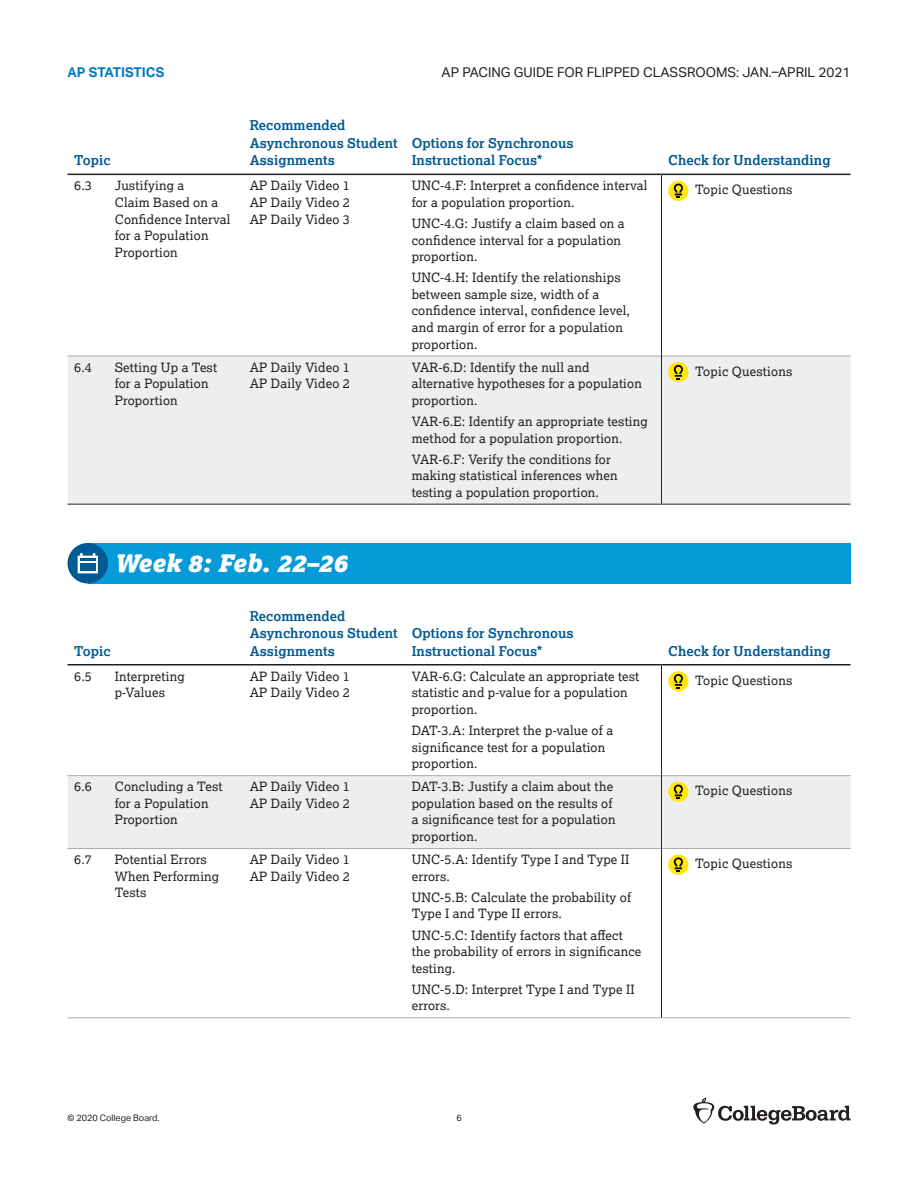
<style>
.page{position:relative;width:918px;height:1188px;background:#fff}
.page>*{position:absolute;margin:0;border:0;box-sizing:border-box;transform-origin:0 0}
.t1{font:italic 900 24px "Lexia";color:#fff}
.t2{font:700 13.5px/17.5px "Lexia";letter-spacing:.005em;color:#005a93}
.t3{font:13.5px "Aktiv Grotesk";color:#231f20}
.t4{font:700 13.5px "Aktiv Grotesk";color:#007bc3}
.t5{font:12.75px/16.6px "Lexia";letter-spacing:.015em;color:#231f20}
.t6{font:9px "Aktiv Grotesk";color:#231f20}
</style>
<div class="page">
<svg style="left:693px;top:1098px;width:157px;height:27px"></svg>
<svg style="left:68px;top:173px;width:782px;height:183px"></svg>
<div style="left:68px;top:357px;width:782px;height:146px;background:#eeeeef"></div>
<hr style="left:68px;top:174px;width:40px;height:1px;background:#231f20">
<hr style="left:108px;top:174px;width:135px;height:1px;background:#231f20">
<hr style="left:243px;top:174px;width:162px;height:1px;background:#231f20">
<hr style="left:405px;top:174px;width:257px;height:1px;background:#231f20">
<hr style="left:662px;top:174px;width:188px;height:1px;background:#231f20">
<hr style="left:68px;top:356px;width:40px;height:1px;background:#a8a9ad">
<hr style="left:108px;top:356px;width:135px;height:1px;background:#a8a9ad">
<hr style="left:243px;top:356px;width:162px;height:1px;background:#a8a9ad">
<hr style="left:405px;top:356px;width:256px;height:1px;background:#a8a9ad">
<hr style="left:662px;top:356px;width:188px;height:1px;background:#a8a9ad">
<hr style="left:68px;top:503px;width:40px;height:2px;background:#6c6d70">
<hr style="left:108px;top:503px;width:135px;height:2px;background:#6c6d70">
<hr style="left:243px;top:503px;width:162px;height:2px;background:#6c6d70">
<hr style="left:405px;top:503px;width:257px;height:2px;background:#6c6d70">
<hr style="left:662px;top:503px;width:188px;height:2px;background:#6c6d70">
<hr style="left:661px;top:175px;width:1px;height:181px;background:#231f20">
<hr style="left:661px;top:356px;width:1px;height:147px;background:#231f20">
<div style="left:668px;top:181px;width:20px;height:20px;background:#ffe709;border-radius:50%"></div>
<svg style="left:673px;top:183px;width:10px;height:15px"></svg>
<div style="left:668px;top:362px;width:20px;height:20px;background:#ffe709;border-radius:50%"></div>
<svg style="left:673px;top:364px;width:10px;height:15px"></svg>
<div style="left:88px;top:543px;width:762px;height:41px;background:#069ad9"></div>
<svg style="left:68px;top:543px;width:40px;height:41px"></svg>
<div style="left:80px;top:563px;width:15px;height:8px;background:#005a93"></div>
<div style="left:68px;top:776px;width:782px;height:72px;background:#eeeeef"></div>
<hr style="left:68px;top:664px;width:40px;height:2px;background:#231f20">
<hr style="left:108px;top:664px;width:135px;height:2px;background:#231f20">
<hr style="left:243px;top:664px;width:162px;height:2px;background:#231f20">
<hr style="left:405px;top:664px;width:257px;height:2px;background:#231f20">
<hr style="left:662px;top:664px;width:188px;height:2px;background:#231f20">
<hr style="left:68px;top:775px;width:40px;height:1px;background:#a8a9ad">
<hr style="left:108px;top:775px;width:135px;height:1px;background:#a8a9ad">
<hr style="left:243px;top:775px;width:162px;height:1px;background:#a8a9ad">
<hr style="left:405px;top:775px;width:256px;height:1px;background:#a8a9ad">
<hr style="left:662px;top:775px;width:188px;height:1px;background:#a8a9ad">
<hr style="left:68px;top:848px;width:40px;height:1px;background:#a8a9ad">
<hr style="left:108px;top:848px;width:135px;height:1px;background:#a8a9ad">
<hr style="left:243px;top:848px;width:162px;height:1px;background:#a8a9ad">
<hr style="left:405px;top:848px;width:256px;height:1px;background:#a8a9ad">
<hr style="left:662px;top:848px;width:188px;height:1px;background:#a8a9ad">
<hr style="left:68px;top:1017px;width:40px;height:1px;background:#a8a9ad">
<hr style="left:108px;top:1017px;width:135px;height:1px;background:#a8a9ad">
<hr style="left:243px;top:1017px;width:162px;height:1px;background:#a8a9ad">
<hr style="left:405px;top:1017px;width:257px;height:1px;background:#a8a9ad">
<hr style="left:662px;top:1017px;width:188px;height:1px;background:#a8a9ad">
<hr style="left:661px;top:666px;width:1px;height:110px;background:#231f20">
<hr style="left:661px;top:776px;width:1px;height:73px;background:#231f20">
<hr style="left:661px;top:849px;width:1px;height:168px;background:#231f20">
<div style="left:668px;top:671px;width:20px;height:20px;background:#ffe709;border-radius:50%"></div>
<svg style="left:673px;top:674px;width:10px;height:15px"></svg>
<div style="left:668px;top:782px;width:20px;height:20px;background:#ffe709;border-radius:50%"></div>
<svg style="left:673px;top:784px;width:10px;height:15px"></svg>
<div style="left:668px;top:855px;width:20px;height:20px;background:#ffe709;border-radius:50%"></div>
<svg style="left:673px;top:857px;width:10px;height:15px"></svg>
<p class="t4" style="left:68px;top:65px;width:98px">AP STATISTICS</p>
<p class="t3" style="left:442px;top:65px;width:410px">AP PACING GUIDE FOR FLIPPED CLASSROOMS: JAN.–APRIL 2021</p>
<p class="t2" style="left:74px;top:151px;width:38px">Topic</p>
<p class="t2" style="left:250px;top:116px;width:150px">Recommended<br>Asynchronous Student<br>Assignments</p>
<p class="t2" style="left:412px;top:134px;width:164px">Options for Synchronous<br>Instructional Focus*</p>
<p class="t5" style="left:74px;top:177px;width:19px">6.3</p>
<p class="t5" style="left:115px;top:177px;width:117px">Justifying a<br>Claim Based on a<br>Confidence Interval for a Population<br>Proportion</p>
<p class="t5" style="left:250px;top:177px;width:102px;text-align:justify">AP Daily Video 1<br>AP Daily Video 2<br>AP Daily Video 3</p>
<p class="t5" style="left:412px;top:177px;width:237px">UNC-4.F: Interpret a confidence interval for a population proportion.</p>
<p class="t5" style="left:412px;top:215px;width:215px">UNC-4.G: Justify a claim based on a confidence interval for a population proportion.</p>
<p class="t5" style="left:412px;top:269px;width:220px">UNC-4.H: Identify the relationships between sample size, width of a confidence interval, confidence level, and margin of error for a population proportion.</p>
<p class="t5" style="left:74px;top:358px;width:19px">6.4</p>
<p class="t5" style="left:115px;top:359px;width:104px">Setting Up a Test for a Population<br>Proportion</p>
<p class="t5" style="left:250px;top:359px;width:102px">AP Daily Video 1<br>AP Daily Video 2</p>
<p class="t5" style="left:412px;top:359px;width:232px">VAR-6.D: Identify the null and alternative hypotheses for a population proportion.</p>
<p class="t5" style="left:412px;top:413px;width:238px">VAR-6.E: Identify an appropriate testing method for a population proportion.</p>
<p class="t5" style="left:412px;top:450px;width:207px">VAR-6.F: Verify the conditions for making statistical inferences when testing a population proportion.</p>
<p class="t2" style="left:668px;top:151px;width:164px">Check for Understanding</p>
<p class="t5" style="left:695px;top:181px;width:99px">Topic Questions</p>
<p class="t5" style="left:695px;top:362px;width:99px">Topic Questions</p>
<h1 class="t1" style="left:115px;top:548px;width:234px">Week 8: Feb. 22–26</h1>
<p class="t2" style="left:74px;top:642px;width:38px">Topic</p>
<p class="t2" style="left:250px;top:607px;width:150px">Recommended<br>Asynchronous Student<br>Assignments</p>
<p class="t2" style="left:412px;top:624px;width:164px">Options for Synchronous<br>Instructional Focus*</p>
<p class="t5" style="left:74px;top:668px;width:19px">6.5</p>
<p class="t5" style="left:115px;top:668px;width:72px">Interpreting p-Values</p>
<p class="t5" style="left:250px;top:668px;width:102px">AP Daily Video 1<br>AP Daily Video 2</p>
<p class="t5" style="left:412px;top:668px;width:229px">VAR-6.G: Calculate an appropriate test statistic and p-value for a population proportion.</p>
<p class="t5" style="left:412px;top:722px;width:203px">DAT-3.A: Interpret the p-value of a significance test for a population proportion.</p>
<p class="t2" style="left:668px;top:642px;width:164px">Check for Understanding</p>
<p class="t5" style="left:695px;top:671px;width:99px">Topic Questions</p>
<p class="t5" style="left:74px;top:778px;width:19px">6.6</p>
<p class="t5" style="left:115px;top:778px;width:109px">Concluding a Test for a Population<br>Proportion</p>
<p class="t5" style="left:250px;top:778px;width:102px">AP Daily Video 1<br>AP Daily Video 2</p>
<p class="t5" style="left:412px;top:778px;width:205px">DAT-3.B: Justify a claim about the population based on the results of a significance test for a population proportion.</p>
<p class="t5" style="left:695px;top:782px;width:99px">Topic Questions</p>
<p class="t5" style="left:74px;top:851px;width:19px">6.7</p>
<p class="t5" style="left:115px;top:851px;width:106px">Potential Errors<br>When Performing<br>Tests</p>
<p class="t5" style="left:250px;top:851px;width:102px">AP Daily Video 1<br>AP Daily Video 2</p>
<p class="t5" style="left:412px;top:851px;width:219px">UNC-5.A: Identify Type I and Type II errors.</p>
<p class="t5" style="left:695px;top:855px;width:99px">Topic Questions</p>
<p class="t5" style="left:412px;top:889px;width:221px">UNC-5.B: Calculate the probability of<br>Type I and Type II errors.</p>
<p class="t5" style="left:412px;top:926px;width:231px">UNC-5.C: Identify factors that affect the probability of errors in significance testing.</p>
<p class="t5" style="left:412px;top:981px;width:224px">UNC-5.D: Interpret Type I and Type II errors.</p>
<p class="t6" style="left:68px;top:1113px;width:94px">© 2020 College Board.</p>
<p class="t6" style="left:456px;top:1113px;width:7px">6</p>
</div>
